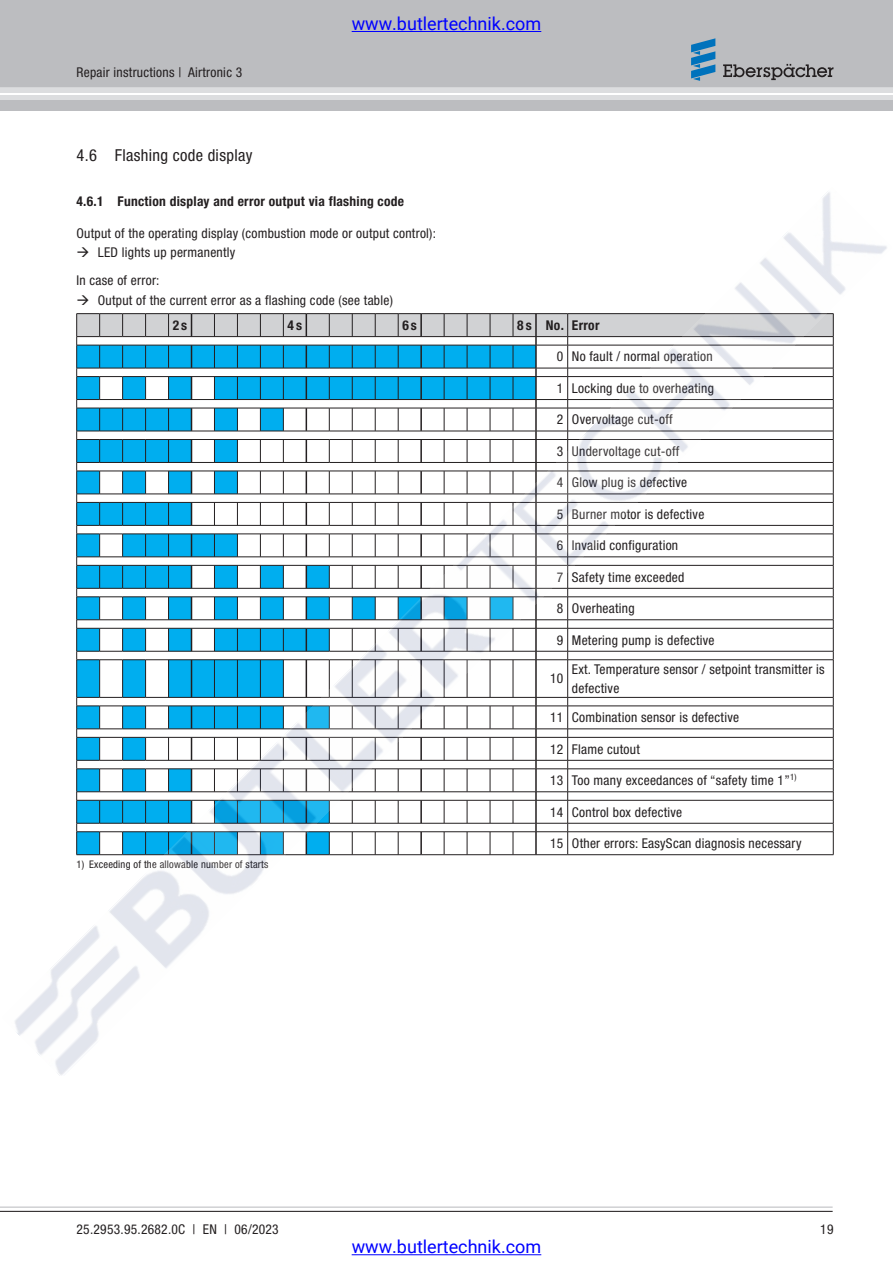
<style>
.page{position:relative;width:893px;height:1263px;background:#fff}
.page>*{position:absolute;margin:0;border:0;box-sizing:border-box;transform-origin:0 0}
.t1{font:18px "Roboto";color:#00f}
.t2{font:condensed 16.5px "Helvetica Neue LTW1 G";letter-spacing:.02em;color:#231f20}
.t3{font:condensed 13.5px/19.5px "Helvetica Neue LTW1 G";letter-spacing:.02em;color:#231f20}
.t4{font:700 condensed 13.5px "Helvetica Neue LTW1 G";letter-spacing:.02em;color:#231f20}
.t5{font:condensed 10.5px "Helvetica Neue LTW1 G";letter-spacing:.02em;color:#231f20}
</style>
<div class="page">
<div style="left:0;top:0;width:893px;height:111px;background:#bcbdc0"></div>
<svg style="left:0;top:87px;width:893px;height:13px;background:#dedfe1"></svg>
<hr style="left:0;top:93px;width:893px;height:1px;background:#fff">
<svg style="left:723px;top:64px;width:110px;height:16px"></svg>
<svg style="left:691px;top:38px;width:24px;height:43px"></svg>
<hr style="left:0;top:1207px;width:832px;height:1px;background:#bcbdc0">
<hr style="left:0;top:1211px;width:832px;height:1px;background:#231f20">
<hr style="left:352px;top:31px;width:189px;height:1px;background:#00f">
<hr style="left:352px;top:1254px;width:189px;height:1px;background:#00f">
<img style="left:15px;top:192px;width:872px;height:884px">
<svg style="left:78px;top:248px;width:11px;height:9px"></svg>
<svg style="left:78px;top:295px;width:11px;height:10px"></svg>
<p class="t3" style="left:76px;top:63px;width:167px">Repair instructions | Airtronic 3</p>
<h1 class="t1" style="left:352px;top:11px;width:191px">www.butlertechnik.com</h1>
<p class="t2" style="left:76px;top:149px;width:177px">4.6 Flashing code display</p>
<p class="t4" style="left:76px;top:196px;width:329px">4.6.1 Function display and error output via flashing code</p>
<p class="t3" style="left:98px;top:225px;width:340px;text-indent:-21px">Output of the operating display (combustion mode or output control):<br>LED lights up permanently</p>
<p class="t3" style="left:98px;top:272px;width:297px;text-indent:-21px">In case of error:<br>Output of the current error as a flashing code (see table)</p>
<p class="t4" style="left:173px;top:320px;width:16px">2s</p>
<p class="t4" style="left:288px;top:320px;width:16px">4s</p>
<p class="t4" style="left:402px;top:320px;width:16px">6s</p>
<p class="t4" style="left:517px;top:320px;width:84px">8 s No. Error</p>
<p class="t3" style="left:557px;top:348px;width:157px">0 No fault / normal operation</p>
<p class="t3" style="left:557px;top:379px;width:159px">1 Locking due to overheating</p>
<p class="t3" style="left:557px;top:411px;width:117px">2 Overvoltage cut-off</p>
<p class="t3" style="left:557px;top:442px;width:124px">3 Undervoltage cut-off</p>
<p class="t3" style="left:557px;top:474px;width:132px">4 Glow plug is defective</p>
<p class="t3" style="left:557px;top:505px;width:149px">5 Burner motor is defective</p>
<p class="t3" style="left:557px;top:537px;width:123px">6 Invalid configuration</p>
<p class="t3" style="left:557px;top:568px;width:129px">7 Safety time exceeded</p>
<p class="t3" style="left:557px;top:600px;width:79px">8 Overheating</p>
<p class="t3" style="left:557px;top:631px;width:159px">9 Metering pump is defective</p>
<p class="t3" style="left:550px;top:670px;width:15px">10</p>
<p class="t3" style="left:572px;top:660px;width:254px">Ext. Temperature sensor / setpoint transmitter is defective</p>
<p class="t3" style="left:550px;top:709px;width:190px">11 Combination sensor is defective</p>
<p class="t3" style="left:550px;top:740px;width:91px">12 Flame cutout</p>
<p class="t3" style="left:550px;top:772px;width:248px">13 Too many exceedances of “safety time 1”<sup>1)</sup></p>
<p class="t3" style="left:550px;top:803px;width:134px">14 Control box defective</p>
<p class="t3" style="left:550px;top:835px;width:253px">15 Other errors: EasyScan diagnosis necessary</p>
<p class="t5" style="left:76px;top:860px;width:193px">1) Exceeding of the allowable number of starts</p>
<p class="t3" style="left:76px;top:1221px;width:204px">25.2953.95.2682.0C | EN | 06/2023</p>
<p class="t3" style="left:820px;top:1221px;width:15px">19</p>
<h1 class="t1" style="left:352px;top:1234px;width:191px">www.butlertechnik.com</h1>
</div>
